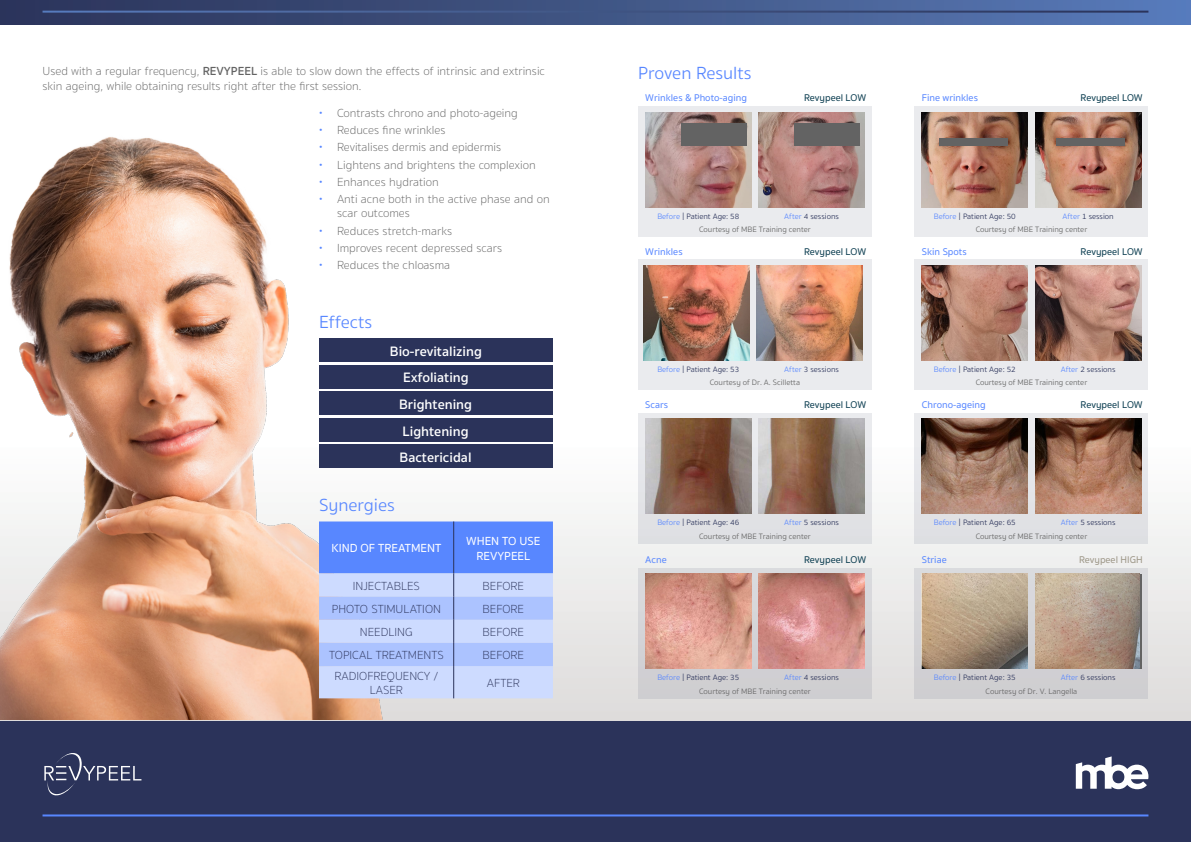
<style>
.page{position:relative;width:1191px;height:842px;background:#fff}
.page>*{position:absolute;margin:0;border:0;box-sizing:border-box;transform-origin:0 0}
.t1{font:300 18px "Sukhumvit Set";color:#5887ff}
.t2{font:600 14px/26.6px "Sukhumvit Set";color:#fff;text-align:center}
.t3{font:100 12px/14.4px "Sukhumvit Set";color:#636363}
.t4{font:100 12px/14.4px "Sukhumvit Set";color:#2b335a;text-align:center}
.t5{font:500 12px/14.4px "Sukhumvit Set";color:#fff;text-align:center}
.t6{font:500 10px "Sukhumvit Set";color:#5887ff}
.t7{font:500 10px "Sukhumvit Set";color:#0b3d50}
.t8{font:500 10px "Sukhumvit Set";color:#9d9787}
.t9{font:300 8px "Sukhumvit Set";color:#2b335a}
.t10{font:300 8px "Sukhumvit Set";color:#636363}
.s1{font-weight:600}
.s2{color:#5887ff}
.s3{font-family:"Gotham";font-weight:400}
</style>
<div class="page">
<div style="left:0;top:720px;width:1191px;height:122px;background:#2b335a"></div>
<svg style="left:44px;top:753px;width:97px;height:42px"></svg>
<hr style="left:43px;top:814px;width:1105px;height:2px;background:#5887ff">
<div style="left:0;top:441px;width:1191px;height:279px;background:linear-gradient(to bottom,#fdfefe,#dedcdb)"></div>
<svg style="left:0;top:0;width:1191px;height:24px;background:#415687"></svg>
<hr style="left:43px;top:11px;width:1105px;height:2px;background:#fff">
<svg style="left:1075px;top:756px;width:73px;height:33px"></svg>
<img style="left:0;top:137px;width:394px;height:582px">
<div style="left:638px;top:107px;width:234px;height:130px;background:#eaebee"></div>
<div style="left:638px;top:260px;width:234px;height:130px;background:#eaebee"></div>
<svg style="left:638px;top:413px;width:234px;height:130px;background:#dddcdf"></svg>
<svg style="left:638px;top:568px;width:234px;height:130px;background:#d1cdcf"></svg>
<div style="left:914px;top:107px;width:234px;height:130px;background:#eaebee"></div>
<div style="left:914px;top:260px;width:234px;height:130px;background:#eaebee"></div>
<div style="left:914px;top:413px;width:234px;height:130px;background:#e0e1e4"></div>
<svg style="left:914px;top:568px;width:234px;height:130px;background:#cdccce"></svg>
<img style="left:645px;top:112px;width:106px;height:95px">
<img style="left:645px;top:574px;width:106px;height:94px">
<img style="left:921px;top:112px;width:107px;height:95px">
<img style="left:921px;top:574px;width:107px;height:94px">
<img style="left:643px;top:265px;width:106px;height:95px">
<img style="left:921px;top:265px;width:107px;height:95px">
<img style="left:758px;top:112px;width:106px;height:95px">
<img style="left:758px;top:574px;width:106px;height:94px">
<img style="left:1035px;top:112px;width:106px;height:95px">
<img style="left:1035px;top:574px;width:104px;height:94px">
<img style="left:756px;top:265px;width:106px;height:95px">
<img style="left:1035px;top:265px;width:106px;height:95px">
<img style="left:645px;top:419px;width:106px;height:94px">
<img style="left:921px;top:419px;width:107px;height:94px">
<img style="left:758px;top:419px;width:106px;height:94px">
<img style="left:1035px;top:419px;width:106px;height:94px">
<svg style="left:319px;top:521px;width:234px;height:177px;background:#a1bbfd"></svg>
<hr style="left:453px;top:666px;width:1px;height:32px;background:#2b335a">
<div style="left:681px;top:123px;width:65px;height:22px;background:#636363"></div>
<div style="left:939px;top:138px;width:69px;height:7px;background:#636363"></div>
<div style="left:1056px;top:138px;width:68px;height:7px;background:#636363"></div>
<div style="left:794px;top:123px;width:66px;height:22px;background:#636363"></div>
<div style="left:319px;top:338px;width:234px;height:24px;background:#2b335a"></div>
<div style="left:319px;top:365px;width:234px;height:23px;background:#2b335a"></div>
<div style="left:319px;top:391px;width:233px;height:24px;background:#2b335a"></div>
<div style="left:319px;top:418px;width:233px;height:24px;background:#2b335a"></div>
<div style="left:319px;top:445px;width:233px;height:23px;background:#2b335a"></div>
<p class="t3" style="left:43px;top:65px;width:504px">Used with a regular frequency, <span class="s1">REVYPEEL</span> is able to slow down the effects of intrinsic and extrinsic skin ageing, while obtaining results right after the first session.</p>
<p class="t3" style="left:319px;top:106px;width:200px"><span class="s2">•</span> Contrasts chrono and photo-ageing</p>
<p class="t3" style="left:319px;top:123px;width:128px"><span class="s2">•</span> Reduces fine wrinkles</p>
<p class="t3" style="left:319px;top:140px;width:184px"><span class="s2">•</span> Revitalises dermis and epidermis</p>
<p class="t3" style="left:319px;top:158px;width:218px"><span class="s2">•</span> Lightens and brightens the complexion</p>
<p class="t3" style="left:319px;top:175px;width:121px"><span class="s2">•</span> Enhances hydration</p>
<p class="t3" style="left:337px;top:192px;width:214px;text-indent:-18px"><span class="s2">•</span> Anti acne both in the active phase and on scar outcomes</p>
<p class="t3" style="left:319px;top:224px;width:135px"><span class="s2">•</span> Reduces stretch-marks</p>
<p class="t3" style="left:319px;top:241px;width:185px"><span class="s2">•</span> Improves recent depressed scars</p>
<p class="t3" style="left:319px;top:258px;width:133px"><span class="s2">•</span> Reduces the chloasma</p>
<h1 class="t1" style="left:319px;top:310px;width:55px">Effects</h1>
<p class="t2" style="left:390px;top:338px;width:94px">Bio-revitalizing<br>Exfoliating<br>Brightening<br>Lightening<br>Bactericidal</p>
<h1 class="t1" style="left:319px;top:493px;width:77px">Synergies</h1>
<p class="t5" style="left:331px;top:542px;width:111px">KIND OF TREATMENT</p>
<p class="t5" style="left:466px;top:534px;width:76px">WHEN TO USE<br>REVYPEEL</p>
<p class="t4" style="left:353px;top:579px;width:68px">INJECTABLES</p>
<p class="t4" style="left:482px;top:579px;width:43px">BEFORE</p>
<p class="t4" style="left:332px;top:602px;width:111px">PHOTO STIMULATION</p>
<p class="t4" style="left:482px;top:602px;width:43px">BEFORE</p>
<p class="t4" style="left:360px;top:625px;width:54px">NEEDLING</p>
<p class="t4" style="left:482px;top:625px;width:43px">BEFORE</p>
<p class="t4" style="left:329px;top:648px;width:116px">TOPICAL TREATMENTS</p>
<p class="t4" style="left:482px;top:648px;width:43px">BEFORE</p>
<p class="t4" style="left:335px;top:669px;width:105px">RADIOFREQUENCY /<br>LASER</p>
<p class="t4" style="left:487px;top:676px;width:34px">AFTER</p>
<h1 class="t1" style="left:638px;top:61px;width:115px">Proven Results</h1>
<p class="t6" style="left:645px;top:91px;width:103px">Wrinkles &amp; Photo-aging</p>
<p class="t7" style="left:804px;top:91px;width:64px">Revypeel LOW</p>
<p class="t6" style="left:921px;top:91px;width:58px">Fine wrinkles</p>
<p class="t7" style="left:1080px;top:91px;width:64px">Revypeel LOW</p>
<p class="t9" style="left:657px;top:210px;width:83px"><span class="s2">Before</span> <span class="s3">|</span> Patient Age: 58</p>
<p class="t9" style="left:784px;top:210px;width:56px"><span class="s2">After</span> 4 sessions</p>
<p class="t9" style="left:934px;top:210px;width:83px"><span class="s2">Before</span> <span class="s3">|</span> Patient Age: 50</p>
<p class="t9" style="left:1062px;top:210px;width:53px"><span class="s2">After</span> 1 session</p>
<p class="t10" style="left:699px;top:224px;width:113px">Courtesy of MBE Training center</p>
<p class="t10" style="left:975px;top:224px;width:113px">Courtesy of MBE Training center</p>
<p class="t6" style="left:645px;top:245px;width:39px">Wrinkles</p>
<p class="t7" style="left:804px;top:245px;width:64px">Revypeel LOW</p>
<p class="t6" style="left:921px;top:245px;width:47px">Skin Spots</p>
<p class="t7" style="left:1080px;top:245px;width:64px">Revypeel LOW</p>
<p class="t9" style="left:657px;top:363px;width:83px"><span class="s2">Before</span> <span class="s3">|</span> Patient Age: 53</p>
<p class="t9" style="left:784px;top:363px;width:56px"><span class="s2">After</span> 3 sessions</p>
<p class="t9" style="left:934px;top:363px;width:83px"><span class="s2">Before</span> <span class="s3">|</span> Patient Age: 52</p>
<p class="t9" style="left:1060px;top:363px;width:56px"><span class="s2">After</span> 2 sessions</p>
<p class="t10" style="left:710px;top:377px;width:92px">Courtesy of Dr. A. Scilletta</p>
<p class="t10" style="left:975px;top:377px;width:113px">Courtesy of MBE Training center</p>
<p class="t6" style="left:645px;top:398px;width:24px">Scars</p>
<p class="t7" style="left:804px;top:398px;width:64px">Revypeel LOW</p>
<p class="t6" style="left:921px;top:398px;width:65px">Chrono-ageing</p>
<p class="t7" style="left:1080px;top:398px;width:64px">Revypeel LOW</p>
<p class="t9" style="left:657px;top:517px;width:83px"><span class="s2">Before</span> <span class="s3">|</span> Patient Age: 46</p>
<p class="t9" style="left:784px;top:517px;width:56px"><span class="s2">After</span> 5 sessions</p>
<p class="t9" style="left:934px;top:517px;width:83px"><span class="s2">Before</span> <span class="s3">|</span> Patient Age: 65</p>
<p class="t9" style="left:1060px;top:517px;width:56px"><span class="s2">After</span> 5 sessions</p>
<p class="t10" style="left:699px;top:530px;width:113px">Courtesy of MBE Training center</p>
<p class="t10" style="left:975px;top:530px;width:113px">Courtesy of MBE Training center</p>
<p class="t6" style="left:645px;top:553px;width:23px">Acne</p>
<p class="t7" style="left:804px;top:553px;width:64px">Revypeel LOW</p>
<p class="t6" style="left:921px;top:553px;width:27px">Striae</p>
<p class="t8" style="left:1079px;top:553px;width:65px">Revypeel HIGH</p>
<p class="t9" style="left:657px;top:672px;width:83px"><span class="s2">Before</span> <span class="s3">|</span> Patient Age: 35</p>
<p class="t9" style="left:784px;top:672px;width:56px"><span class="s2">After</span> 4 sessions</p>
<p class="t9" style="left:934px;top:672px;width:83px"><span class="s2">Before</span> <span class="s3">|</span> Patient Age: 35</p>
<p class="t9" style="left:1060px;top:672px;width:56px"><span class="s2">After</span> 6 sessions</p>
<p class="t10" style="left:699px;top:685px;width:113px">Courtesy of MBE Training center</p>
<p class="t10" style="left:985px;top:685px;width:93px">Courtesy of Dr. V. Langella</p>
</div>
